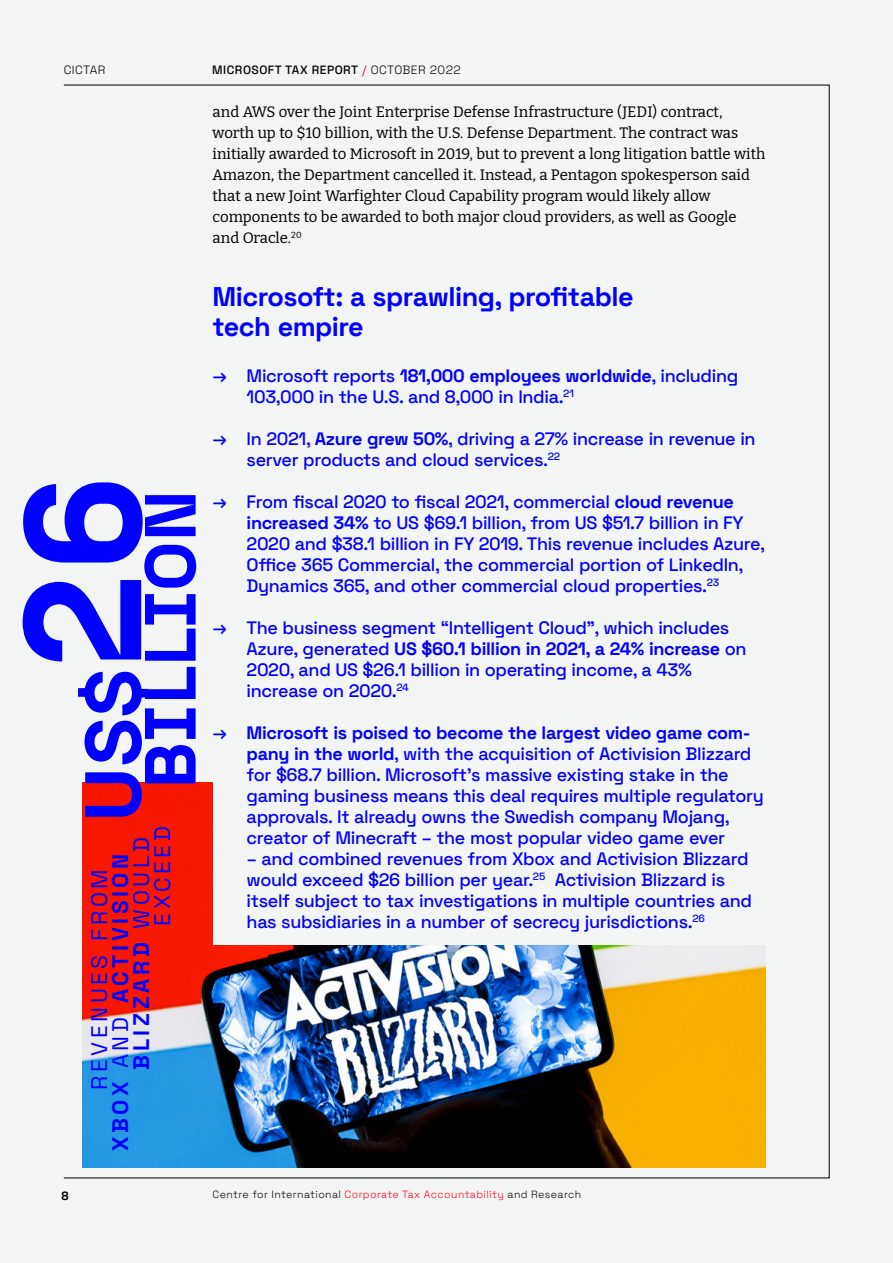
<style>
.page{position:relative;width:893px;height:1263px;background:#f2f5f3}
.page>*{position:absolute;margin:0;border:0;box-sizing:border-box;transform-origin:0 0}
.t1{font:700 79.95px "N27";color:#00f}
.t2{font:700 72.3px "N27";color:#00f}
.t3{font:300 27px/30px "Space Grotesk";letter-spacing:-.02em;color:#00f}
.t4{font:300 22.5px "Space Grotesk";letter-spacing:.16em;color:#00f}
.t5{font:300 18px/21px "Space Grotesk";letter-spacing:-.02em;color:#00f}
.t6{font:15px/21px "Bitter Pro";color:#000}
.t7{font:300 12px "Space Grotesk";letter-spacing:.04em;color:#000}
.t8{font:300 10.5px "Space Grotesk";letter-spacing:.04em;color:#000}
.s1{color:#ff0027}
.s2{font-size:166.5px}
</style>
<div class="page">
<img style="left:82px;top:782px;width:683px;height:385px">
<div style="left:213px;top:96px;width:552px;height:848px;background:#f2f5f3"></div>
<p class="t7" style="left:64px;top:61px;width:43px">CICTAR</p>
<p class="t7" style="left:212px;top:61px;width:250px">MICROSOFT TAX REPORT <span class="s1">/</span> OCTOBER 2022</p>
<p class="t6" style="left:213px;top:100px;width:554px">and AWS over the Joint Enterprise Defense Infrastructure (JEDI) contract, worth up to $10 billion, with the U.S. Defense Department. The contract was initially awarded to Microsoft in 2019, but to prevent a long litigation battle with Amazon, the Department cancelled it. Instead, a Pentagon spokesperson said that a new Joint Warfighter Cloud Capability program would likely allow components to be awarded to both major cloud providers, as well as Google and Oracle.<sup>20</sup></p>
<h1 class="t1" style="left:63px;top:822px;width:351px;rotate:-90deg">US$<span class="s2">26</span></h1>
<h2 class="t2" style="left:125px;top:789px;width:301px;rotate:-90deg">BILLION</h2>
<p class="t4" style="left:125px;top:1070px;width:234px;rotate:-90deg">BLIZZARD WOULD</p>
<p class="t4" style="left:146px;top:926px;width:101px;rotate:-90deg">EXCEED</p>
<p class="t4" style="left:104px;top:1151px;width:299px;rotate:-90deg">XBOX AND ACTIVISION</p>
<p class="t4" style="left:83px;top:1090px;width:222px;rotate:-90deg">REVENUES FROM</p>
<h3 class="t3" style="left:213px;top:280px;width:423px">Microsoft: a sprawling, profitable tech empire</h3>
<p class="t5" style="left:247px;top:364px;width:493px;text-indent:-34px">→ Microsoft reports 181,000 employees worldwide, including<br>103,000 in the U.S. and 8,000 in India.<sup>21</sup></p>
<p class="t5" style="left:247px;top:427px;width:510px;text-indent:-34px">→ In 2021, Azure grew 50%, driving a 27% increase in revenue in server products and cloud services.<sup>22</sup></p>
<p class="t5" style="left:247px;top:490px;width:520px;text-indent:-34px">→ From fiscal 2020 to fiscal 2021, commercial cloud revenue increased 34% to US $69.1 billion, from US $51.7 billion in FY 2020 and $38.1 billion in FY 2019. This revenue includes Azure, Office 365 Commercial, the commercial portion of LinkedIn, Dynamics 365, and other commercial cloud properties.<sup>23</sup></p>
<p class="t5" style="left:247px;top:616px;width:502px;text-indent:-34px">→ The business segment “Intelligent Cloud”, which includes Azure, generated US $60.1 billion in 2021, a 24% increase on 2020, and US $26.1 billion in operating income, a 43% increase on 2020.<sup>24</sup></p>
<p class="t5" style="left:247px;top:721px;width:519px;text-indent:-34px">→ Microsoft is poised to become the largest video game com&shy;pany in the world, with the acquisition of Activision Blizzard for $68.7 billion. Microsoft’s massive existing stake in the gaming business means this deal requires multiple regulatory approvals. It already owns the Swedish company Mojang, creator of Minecraft – the most popular video game ever</p>
<p class="t5" style="left:247px;top:848px;width:507px">– and combined revenues from Xbox and Activision Blizzard would exceed $26 billion per year.<sup>25</sup> Activision Blizzard is itself subject to tax investigations in multiple countries and has subsidiaries in a number of secrecy jurisdictions.<sup>26</sup></p>
<p class="t7" style="left:62px;top:1187px;width:9px">8</p>
<p class="t8" style="left:213px;top:1187px;width:370px">Centre for International <span class="s1">Corporate Tax Accountability</span> and Research</p>
</div>
